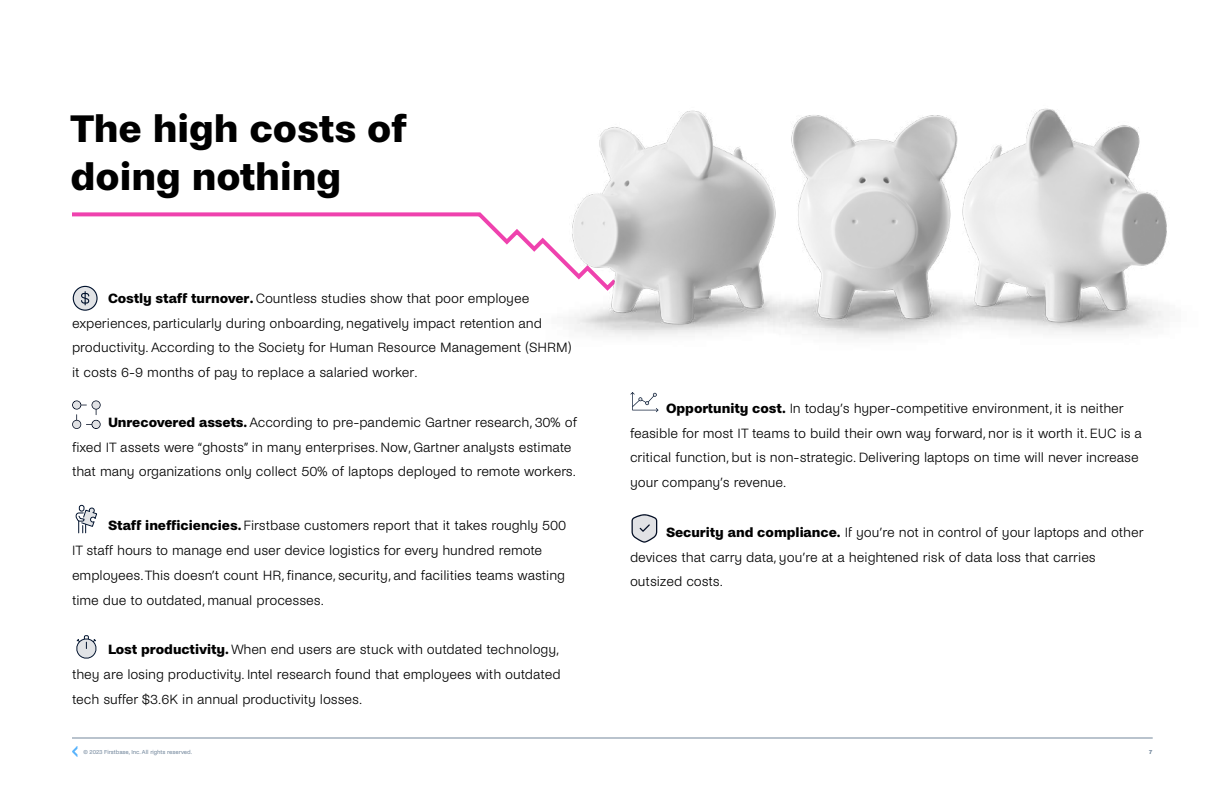
<style>
.page{position:relative;width:1224px;height:792px;background:#fff}
.page>*{position:absolute;margin:0;border:0;box-sizing:border-box;transform-origin:0 0}
.t1{font:700 40px/48px "Noi Grotesk";color:#000}
.t2{font:300 14px/24.8px "Noi Grotesk";color:#000}
.t3{font:6px "Noi Grotesk";letter-spacing:-.005em;color:#74889d}
.t4{font:700 6px "Noi Grotesk";color:#74889d}
.s1{font-weight:700}
</style>
<div class="page">
<svg style="left:72px;top:212px;width:433px;height:74px"></svg>
<svg style="left:75px;top:505px;width:22px;height:28px"></svg>
<svg style="left:72px;top:400px;width:29px;height:29px"></svg>
<svg style="left:630px;top:394px;width:28px;height:18px"></svg>
<svg style="left:632px;top:514px;width:25px;height:29px"></svg>
<svg style="left:76px;top:635px;width:21px;height:24px"></svg>
<svg style="left:77px;top:639px;width:19px;height:19px"></svg>
<hr style="left:72px;top:738px;width:1081px;height:1px;background:#74889d">
<svg style="left:72px;top:746px;width:5px;height:11px"></svg>
<img style="left:857px;top:139px;width:25px;height:200px">
<img style="left:882px;top:108px;width:285px;height:231px">
<img style="left:505px;top:110px;width:352px;height:284px">
<svg style="left:73px;top:286px;width:25px;height:25px"></svg>
<h1 class="t1" style="left:71px;top:105px;width:337px">The high costs of doing nothing</h1>
<p class="t2" style="left:72px;top:286px;width:501px;text-indent:36px"><span class="s1">Costly staff turnover.</span> Countless studies show that poor employee experiences, particularly during onboarding, negatively impact retention and productivity. According to the Society for Human Resource Management (SHRM) it costs 6-9 months of pay to replace a salaried worker.</p>
<p class="t2" style="left:72px;top:410px;width:506px;text-indent:36px"><span class="s1">Unrecovered assets.</span> According to pre-pandemic Gartner research, 30% of fixed IT assets were “ghosts” in many enterprises. Now, Gartner analysts estimate that many organizations only collect 50% of laptops deployed to remote workers.</p>
<p class="t2" style="left:72px;top:514px;width:496px;text-indent:36px"><span class="s1">Staff inefficiencies.</span> Firstbase customers report that it takes roughly 500<br>IT staff hours to manage end user device logistics for every hundred remote employees. This doesn’t count HR, finance, security, and facilities teams wasting time due to outdated, manual processes.</p>
<p class="t2" style="left:72px;top:638px;width:490px;text-align:justify;text-indent:36px"><span class="s1">Lost productivity.</span> When end users are stuck with outdated technology, they are losing productivity. Intel research found that employees with outdated tech suffer $3.6K in annual productivity losses.</p>
<p class="t3" style="left:84px;top:749px;width:110px">© 2023 Firstbase, Inc. All rights reserved.</p>
<p class="t2" style="left:630px;top:396px;width:514px;text-indent:36px"><span class="s1">Opportunity cost.</span> In today’s hyper-competitive environment, it is neither feasible for most IT teams to build their own way forward, nor is it worth it. EUC is a critical function, but is non-strategic. Delivering laptops on time will never increase your company’s revenue.</p>
<p class="t2" style="left:630px;top:520px;width:515px;text-indent:36px"><span class="s1">Security and compliance.</span> If you’re not in control of your laptops and other devices that carry data, you’re at a heightened risk of data loss that carries outsized costs.</p>
<p class="t4" style="left:1149px;top:748px;width:5px">7</p>
</div>
